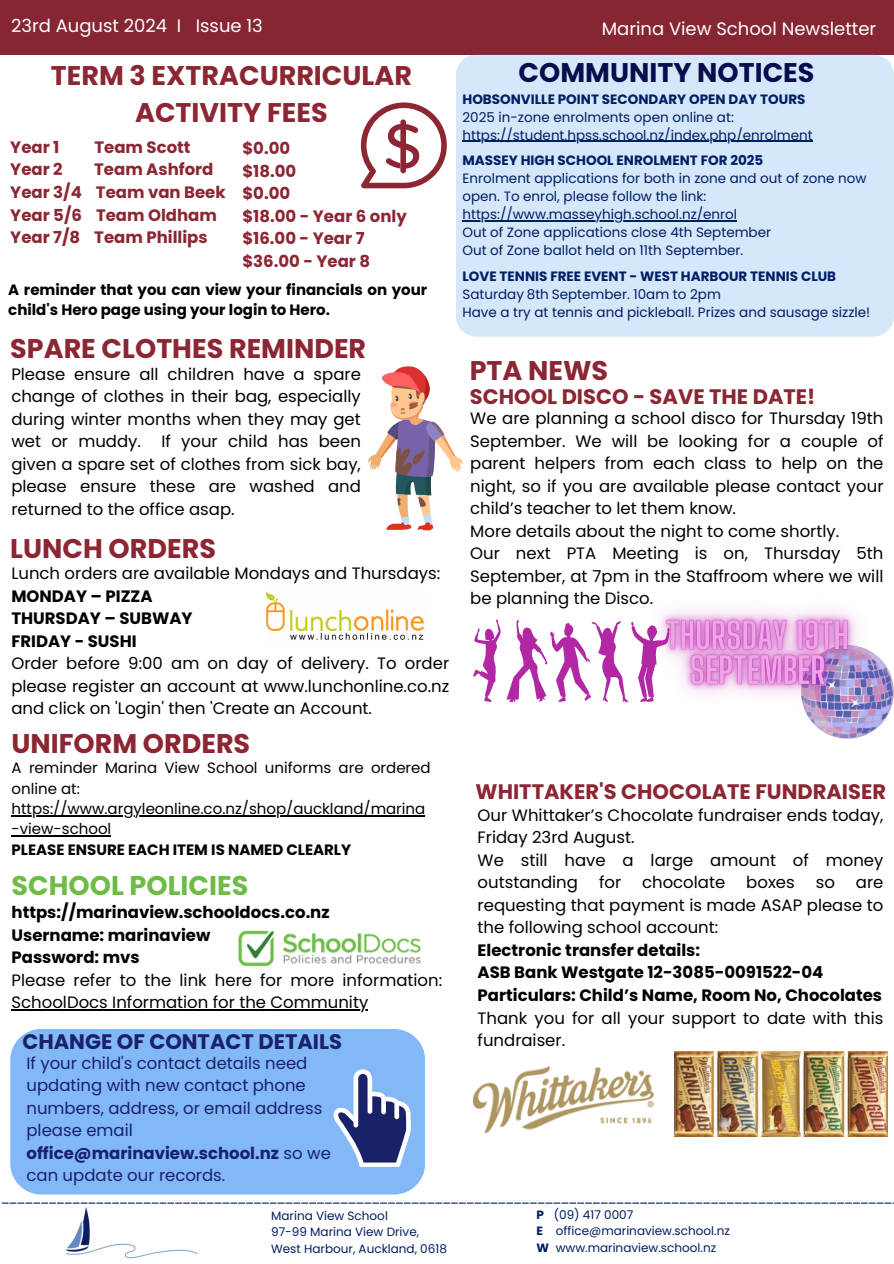
<style>
.page{position:relative;width:894px;height:1264px;background:#fff}
.page>*{position:absolute;margin:0;border:0;box-sizing:border-box;transform-origin:0 0}
.t1{font:700 27px/37.2px "Poppins";color:#8c2633;text-align:center}
.t2{font:700 27px "Poppins";color:#090d4b}
.t3{font:700 27px "Poppins";color:#6cbc45}
.t4{font:700 21px "Poppins";color:#8c2633}
.t5{font:700 21px "Poppins";color:#192168}
.t6{font:18px "Poppins";color:#fff}
.t7{font:16.5px/22.5px "Poppins";color:#000}
.t8{font:16.5px/22.5px "Poppins";color:#192168}
.t9{font:700 16.5px/22.5px "Poppins";color:#8c2633}
.t10{font:700 16.5px/22.5px "Poppins";color:#000}
.t11{font:15px/20.2px "Poppins";color:#000}
.t12{font:700 15px/20.2px "Poppins";color:#000}
.t13{font:13.5px/18px "Poppins";color:#001e62}
.t14{font:700 13.5px "Poppins";color:#001e62}
.t15{font:12px "Poppins";color:#001e62}
.s1{font-weight:700}
.s2{font-weight:400}
</style>
<div class="page">
<div style="left:0;top:0;width:893px;height:55px;background:#862633"></div>
<div style="left:455px;top:55px;width:438px;height:281px;background:#d5e7fb;border-radius:21px"></div>
<img style="left:55px;top:1203px;width:152px;height:56px">
<svg style="left:2px;top:1202px;width:891px;height:1px"></svg>
<svg style="left:361px;top:102px;width:85px;height:86px"></svg>
<img style="left:674px;top:1051px;width:213px;height:85px">
<img style="left:473px;top:1066px;width:180px;height:66px">
<img style="left:265px;top:591px;width:159px;height:49px">
<svg style="left:506px;top:620px;width:118px;height:82px"></svg>
<svg style="left:473px;top:619px;width:27px;height:83px"></svg>
<img style="left:825px;top:673px;width:68px;height:65px">
<hr style="left:462px;top:220px;width:275px;height:1px;background:#001e62">
<hr style="left:462px;top:141px;width:350px;height:1px;background:#001e62">
<img style="left:624px;top:609px;width:266px;height:124px">
<div style="left:10px;top:1028px;width:415px;height:166px;background:#83b8f6;border-radius:31px"></div>
<svg style="left:333px;top:1069px;width:78px;height:98px"></svg>
<svg style="left:368px;top:366px;width:95px;height:165px"></svg>
<hr style="left:12px;top:815px;width:413px;height:1px;background:#000">
<hr style="left:12px;top:835px;width:99px;height:1px;background:#000">
<hr style="left:12px;top:1009px;width:356px;height:1px;background:#000">
<img style="left:238px;top:930px;width:183px;height:37px">
<p class="t6" style="left:11px;top:13px;width:253px">23rd August 2024 I Issue 13</p>
<h2 class="t6" style="left:601px;top:16px;width:276px">Marina View School Newsletter</h2>
<p class="t1" style="left:51px;top:57px;width:362px">TERM 3 EXTRACURRICULAR<br>ACTIVITY FEES</p>
<p class="t9" style="left:10px;top:136px;width:51px">Year 1</p>
<p class="t9" style="left:94px;top:136px;width:98px">Team Scott</p>
<p class="t9" style="left:10px;top:158px;width:54px">Year 2</p>
<p class="t9" style="left:242px;top:137px;width:166px">$0.00<br>$18.00<br>$0.00<br>$18.00 - Year 6 only $16.00 - Year 7 $36.00 - Year 8</p>
<p class="t9" style="left:10px;top:158px;width:217px;text-indent:84px">Team Ashford<br>Year 3/4 Team van Beek<br>Year 5/6 Team Oldham<br>Year 7/8 Team Phillips</p>
<h2 class="t12" style="left:8px;top:279px;width:420px">A reminder that you can view your financials on your child's Hero page using your login to Hero.</h2>
<h5 class="t1" style="left:10px;top:330px;width:357px">SPARE CLOTHES REMINDER</h5>
<p class="t7" style="left:11px;top:362px;width:351px;text-align:justify">Please ensure all children have a spare change of clothes in their bag, especially during winter months when they may get wet or muddy. If your child has been given a spare set of clothes from sick bay, please ensure these are washed and returned to the office asap.</p>
<p class="t1" style="left:10px;top:530px;width:207px">LUNCH ORDERS</p>
<p class="t7" style="left:11px;top:562px;width:439px">Lunch orders are available Mondays and Thursdays:<br><span class="s1">MONDAY – PIZZA<br>THURSDAY – SUBWAY<br>FRIDAY - SUSHI<br></span>Order before 9:00 am on day of delivery. To order please register an account at www.lunchonline.co.nz and click on 'Login' then 'Create an Account.</p>
<h3 class="t1" style="left:11px;top:724px;width:240px">UNIFORM ORDERS</h3>
<h5 class="t11" style="left:12px;top:758px;width:420px">A reminder Marina View School uniforms are ordered online at:</h5>
<h3 class="t11" style="left:12px;top:798px;width:415px">https://www.argyleonline.co.nz/shop/auckland/marina -view-school</h3>
<h5 class="t12" style="left:12px;top:839px;width:341px">PLEASE ENSURE EACH ITEM IS NAMED CLEARLY</h5>
<p class="t3" style="left:12px;top:867px;width:238px">SCHOOL POLICIES</p>
<p class="t10" style="left:12px;top:901px;width:432px">https://marinaview.schooldocs.co.nz<br>Username: marinaview<br>Password: mvs<br><span class="s2">Please refer to the link here for more information:</span></p>
<p class="t7" style="left:12px;top:991px;width:358px">SchoolDocs Information for the Community</p>
<p class="t5" style="left:22px;top:1026px;width:321px">CHANGE OF CONTACT DETAILS</p>
<h5 class="t8" style="left:26px;top:1051px;width:306px">If your child's contact details need updating with new contact phone numbers, address, or email address please email <span class="s1">office@marinaview.school.nz</span> so we can update our records.</h5>
<h5 class="t15" style="left:271px;top:1207px;width:118px">Marina View School</h5>
<h2 class="t15" style="left:271px;top:1223px;width:149px">97-99 Marina View Drive,</h2>
<p class="t15" style="left:271px;top:1240px;width:177px">West Harbour, Auckland, 0618</p>
<h6 class="t2" style="left:518px;top:54px;width:297px">COMMUNITY NOTICES</h6>
<h5 class="t14" style="left:462px;top:90px;width:344px">HOBSONVILLE POINT SECONDARY OPEN DAY TOURS</h5>
<h2 class="t13" style="left:462px;top:108px;width:273px">2025 in-zone enrolments open online at:</h2>
<h5 class="t13" style="left:462px;top:126px;width:351px">https://student.hpss.school.nz/index.php/enrolment</h5>
<p class="t14" style="left:462px;top:151px;width:302px">MASSEY HIGH SCHOOL ENROLMENT FOR 2025</p>
<h4 class="t13" style="left:462px;top:169px;width:405px">Enrolment applications for both in zone and out of zone now open. To enrol, please follow the link:</h4>
<h4 class="t13" style="left:462px;top:205px;width:310px">https://www.masseyhigh.school.nz/enrol<br>Out of Zone applications close 4th September<br>Out of Zone ballot held on 11th September.</h4>
<p class="t14" style="left:462px;top:266px;width:375px">LOVE TENNIS FREE EVENT - WEST HARBOUR TENNIS CLUB</p>
<p class="t13" style="left:462px;top:285px;width:260px">Saturday 8th September. 10am to 2pm</p>
<p class="t13" style="left:462px;top:303px;width:409px">Have a try at tennis and pickleball. Prizes and sausage sizzle!</p>
<h2 class="t1" style="left:469px;top:352px;width:140px">PTA NEWS</h2>
<p class="t4" style="left:469px;top:382px;width:347px">SCHOOL DISCO - SAVE THE DATE!</p>
<h2 class="t7" style="left:470px;top:407px;width:414px">We are planning a school disco for Thursday 19th September. We will be looking for a couple of parent helpers from each class to help on the night, so if you are available please contact your child’s teacher to let them know.<br>More details about the night to come shortly.<br>Our next PTA Meeting is on, Thursday 5th September, at 7pm in the Staffroom where we will be planning the Disco.</h2>
<h3 class="t4" style="left:475px;top:777px;width:412px">WHITTAKER'S CHOCOLATE FUNDRAISER</h3>
<h2 class="t7" style="left:477px;top:803px;width:407px">Our Whittaker’s Chocolate fundraiser ends today,<br>Friday 23rd August.<br>We still have a large amount of money outstanding</h2>
<h2 class="t7" style="left:599px;top:871px;width:24px">for</h2>
<h2 class="t7" style="left:642px;top:871px;width:85px">chocolate</h2>
<h2 class="t7" style="left:746px;top:871px;width:50px">boxes</h2>
<h2 class="t7" style="left:815px;top:871px;width:21px">so</h2>
<h2 class="t7" style="left:477px;top:871px;width:407px;text-indent:378px">are requesting that payment is made ASAP please to the following school account:<br><span class="s1">Electronic transfer details:<br>ASB Bank Westgate 12-3085-0091522-04<br>Particulars: Child’s Name, Room No, Chocolates<br></span>Thank you for all your support to date with this fundraiser.</h2>
<p class="t15" style="left:536px;top:1206px;width:98px"><span class="s1">P</span> (09) 417 0007</p>
<p class="t15" style="left:536px;top:1222px;width:195px"><span class="s1">E</span> office@marinaview.school.nz</p>
<p class="t15" style="left:536px;top:1239px;width:181px"><span class="s1">W</span> www.marinaview.school.nz</p>
</div>
